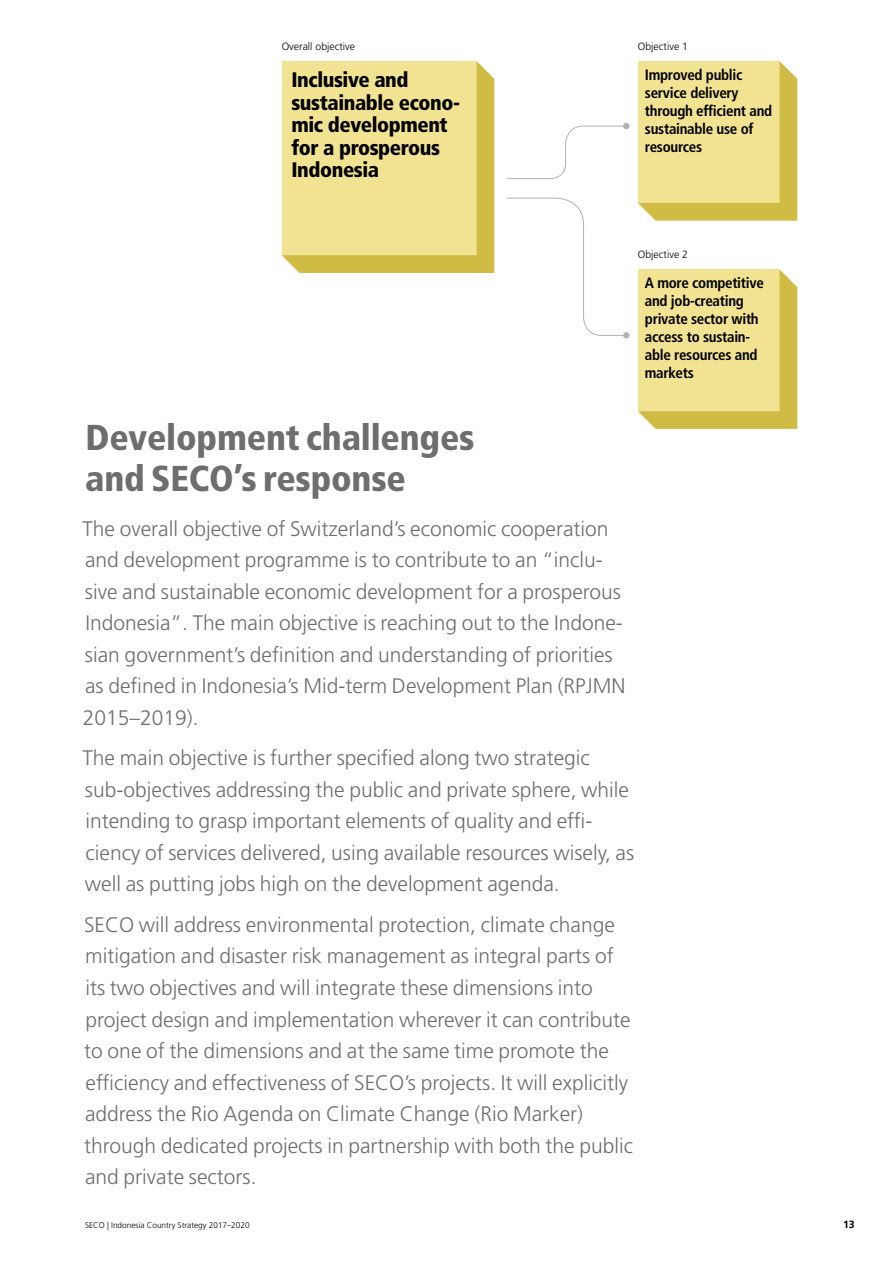
<style>
.page{position:relative;width:893px;height:1263px;background:#fff}
.page>*{position:absolute;margin:0;border:0;box-sizing:border-box;transform-origin:0 0}
.t1{font:900 condensed 36px/40.5px "Frutiger LT Std";letter-spacing:-.005em;color:#6e6d70}
.t2{font:300 21px/31.5px "Frutiger LT Std";color:#6e6d70}
.t3{font:900 condensed 21px/22.5px "Frutiger LT Std";letter-spacing:-.02em;color:#000}
.t4{font:700 condensed 15px/18px "Frutiger LT Std";letter-spacing:-.02em;color:#000}
.t5{font:300 10.5px "Frutiger LT Std";color:#000}
.t6{font:700 10.5px "Frutiger LT Std";color:#000}
.t7{font:300 8.25px "Frutiger LT Std";color:#000}
</style>
<div class="page">
<svg style="left:638px;top:61px;width:159px;height:160px;background:#eadc84"></svg>
<svg style="left:638px;top:269px;width:159px;height:160px;background:#eadc83"></svg>
<svg style="left:507px;top:123px;width:122px;height:56px"></svg>
<svg style="left:507px;top:197px;width:122px;height:141px"></svg>
<svg style="left:282px;top:61px;width:212px;height:212px;background:#ecdd86"></svg>
<p class="t5" style="left:282px;top:40px;width:75px">Overall objective</p>
<p class="t5" style="left:638px;top:40px;width:52px">Objective 1</p>
<p class="t3" style="left:291px;top:68px;width:170px">Inclusive and sustainable econo&shy;mic development for a prosperous<br>Indonesia</p>
<p class="t4" style="left:645px;top:65px;width:129px">Improved public service delivery through efficient and sustainable use of resources</p>
<p class="t5" style="left:638px;top:248px;width:52px">Objective 2</p>
<p class="t4" style="left:645px;top:274px;width:120px">A more competitive and job-creating private sector with access to sustain&shy;able resources and markets</p>
<h1 class="t1" style="left:85px;top:418px;width:391px">Development challenges and SECO’s response</h1>
<p class="t2" style="left:82px;top:513px;width:544px">The overall objective of Switzerland’s economic cooperation and development programme is to contribute to an “inclu&shy;sive and sustainable economic development for a prosperous Indonesia”. The main objective is reaching out to the Indone&shy;sian government’s definition and understanding of priorities as defined in Indonesia’s Mid-term Development Plan (RPJMN 2015–2019).</p>
<p class="t2" style="left:82px;top:743px;width:553px">The main objective is further specified along two strategic sub-objectives addressing the public and private sphere, while intending to grasp important elements of quality and effi&shy;ciency of services delivered, using available resources wisely, as well as putting jobs high on the development agenda.</p>
<p class="t2" style="left:84px;top:909px;width:551px">SECO will address environmental protection, climate change mitigation and disaster risk management as integral parts of its two objectives and will integrate these dimensions into project design and implementation wherever it can contribute to one of the dimensions and at the same time promote the efficiency and effectiveness of SECO’s projects. It will explicitly address the Rio Agenda on Climate Change (Rio Marker) through dedicated projects in partnership with both the public and private sectors.</p>
<p class="t7" style="left:85px;top:1221px;width:166px">SECO | Indonesia Country Strategy 2017–2020</p>
<p class="t6" style="left:843px;top:1218px;width:13px">13</p>
</div>
